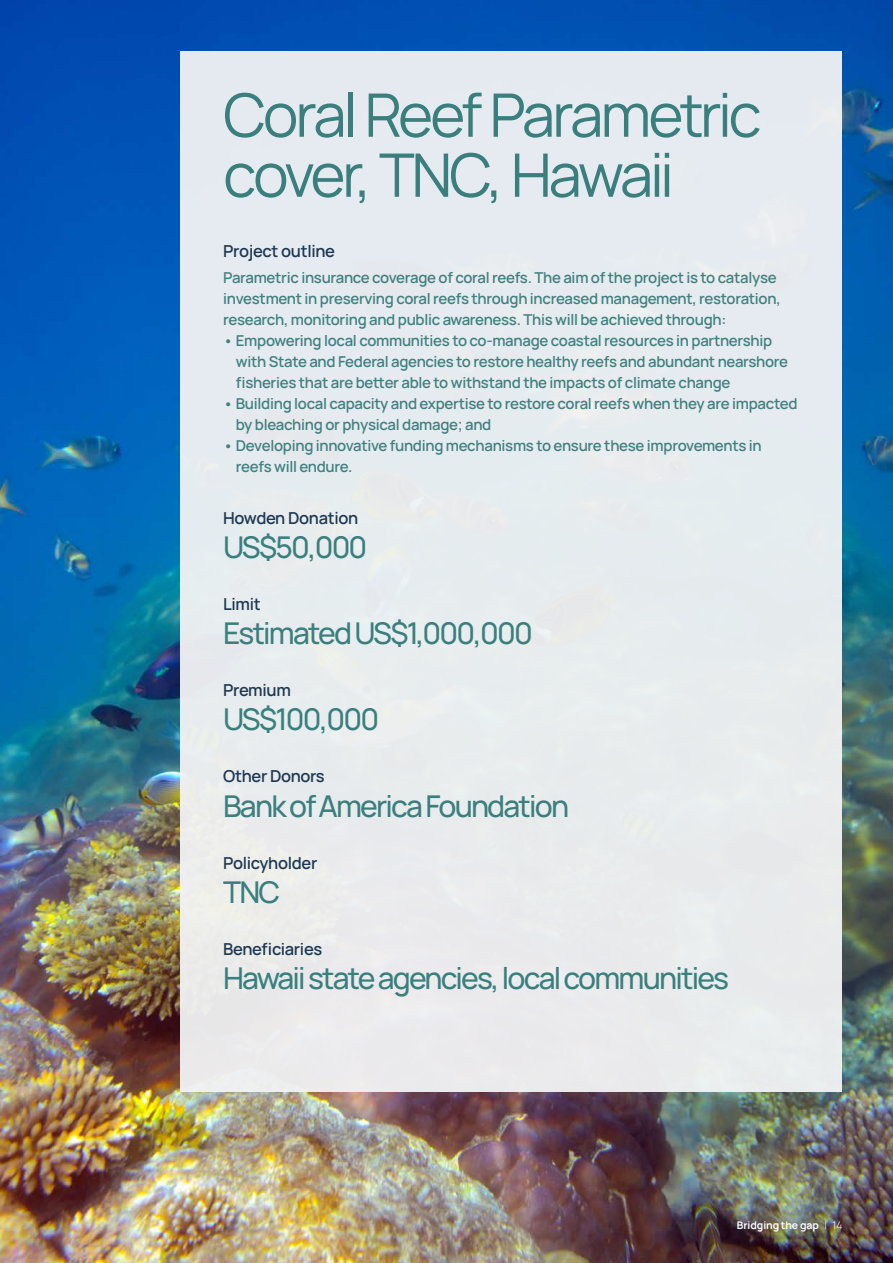
<style>
.page{position:relative;width:893px;height:1263px;background:#fff}
.page>*{position:absolute;margin:0;border:0;box-sizing:border-box;transform-origin:0 0}
.Cover_title_creative{font:60px/60px "Manrope";letter-spacing:-.06em;color:#3a7f7e}
.Cover_title_creative-2{font:500 30px "Manrope";letter-spacing:-.06em;color:#3a7f7e}
.Cover_title_creative-3{font:600 16.5px "Manrope";letter-spacing:-.02em;color:#1d3852}
.Body_1{font:600 15px/21px "Manrope";letter-spacing:-.02em;color:#41807f}
.t1{font:700 10.5px "Manrope";color:#fff}
.s1{font-weight:300}
</style>
<div class="page">
<img style="left:0;top:0;width:893px;height:1263px">
<div style="left:181px;top:51px;width:661px;height:1041px;background:#e7ebef"></div>
<p class="Cover_title_creative" style="left:223px;top:86px;width:540px">Coral Reef Parametric cover, TNC, Hawaii</p>
<p class="Cover_title_creative-3" style="left:223px;top:241px;width:113px">Project outline</p>
<p class="Body_1" style="left:223px;top:267px;width:559px">Parametric insurance coverage of coral reefs. The aim of the project is to catalyse investment in preserving coral reefs through increased management, restoration, research, monitoring and public awareness. This will be achieved through:</p>
<p class="Body_1" style="left:236px;top:330px;width:554px;text-indent:-13px">• Empowering local communities to co-manage coastal resources in partnership with State and Federal agencies to restore healthy reefs and abundant nearshore fisheries that are better able to withstand the impacts of climate change</p>
<p class="Body_1" style="left:236px;top:393px;width:563px;text-indent:-13px">• Building local capacity and expertise to restore coral reefs when they are impacted by bleaching or physical damage; and</p>
<p class="Body_1" style="left:236px;top:435px;width:527px;text-indent:-13px">• Developing innovative funding mechanisms to ensure these improvements in reefs will endure.</p>
<p class="Cover_title_creative-3" style="left:223px;top:507px;width:137px">Howden Donation</p>
<p class="Cover_title_creative-2" style="left:223px;top:529px;width:146px">US$50,000</p>
<p class="Cover_title_creative-3" style="left:223px;top:594px;width:39px">Limit</p>
<p class="Cover_title_creative-2" style="left:223px;top:615px;width:311px">Estimated US$1,000,000</p>
<p class="Cover_title_creative-3" style="left:223px;top:680px;width:69px">Premium</p>
<p class="Cover_title_creative-2" style="left:223px;top:701px;width:157px">US$100,000</p>
<p class="Cover_title_creative-3" style="left:223px;top:766px;width:103px">Other Donors</p>
<p class="Cover_title_creative-2" style="left:223px;top:787px;width:347px">Bank of America Foundation</p>
<p class="Cover_title_creative-3" style="left:223px;top:852px;width:96px">Policyholder</p>
<p class="Cover_title_creative-2" style="left:223px;top:874px;width:58px">TNC</p>
<p class="Cover_title_creative-3" style="left:223px;top:939px;width:101px">Beneficiaries</p>
<p class="Cover_title_creative-2" style="left:223px;top:960px;width:508px">Hawaii state agencies, local communities</p>
<p class="t1" style="left:737px;top:1218px;width:107px">Bridging the gap <span class="s1">| 14</span></p>
</div>
